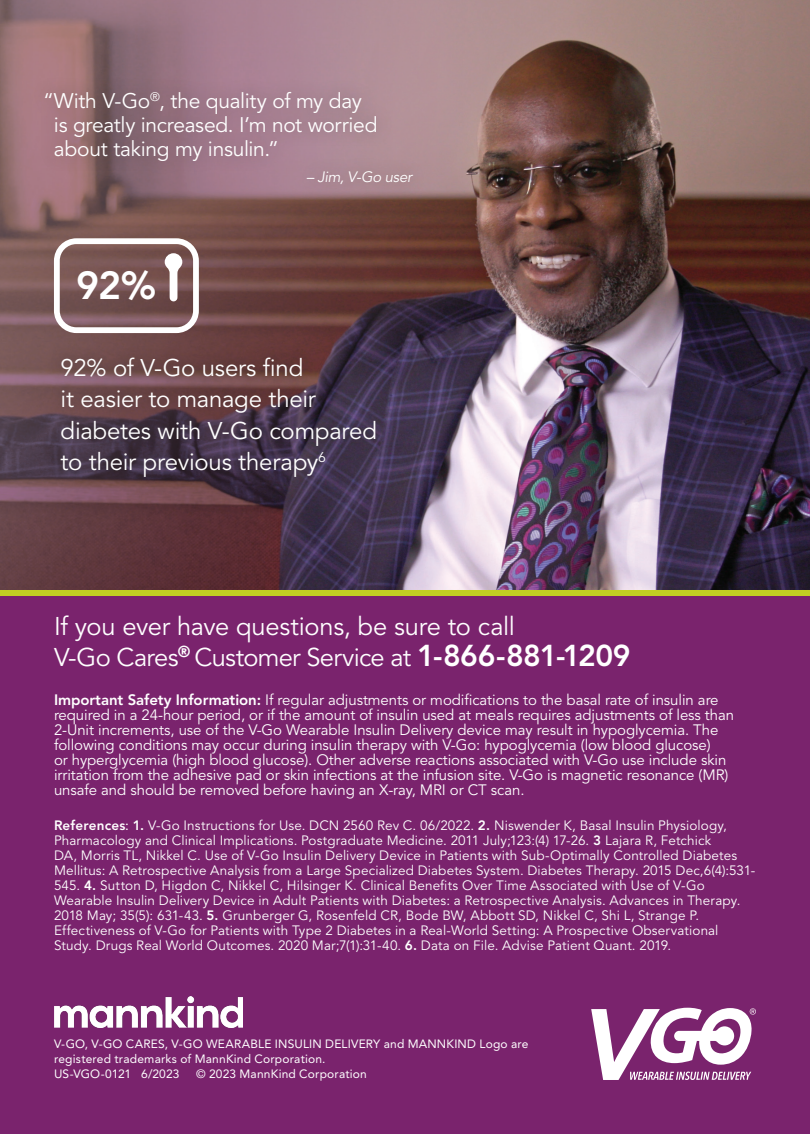
<style>
.page{position:relative;width:810px;height:1134px;background:#fff}
.page>*{position:absolute;margin:0;border:0;box-sizing:border-box;transform-origin:0 0}
.Section_Headline__26{font:800 39px "Avenir LT Std";color:#fff}
.t1{font:25.5px/31.5px "Avenir LT Std";letter-spacing:-.02em;color:#fff}
.Callout__17_21{font:24px/31.5px "Avenir LT Std";letter-spacing:-.01em;color:#fff}
.Quote__k_o_14_16{font:21px/24px "Avenir LT Std";letter-spacing:-.015em;color:#fff}
.Body_Copy__Space_Aft{font:15px/15px "Avenir LT Std";letter-spacing:-.005em;color:#fff}
.Quote_V-Go_user__k_o{font:italic 15px "Avenir LT Std";letter-spacing:-.015em;color:#fff}
.References__8_10{font:13.5px/15px "Avenir LT Std";letter-spacing:.01em;color:#fff}
.References__8_10-2{font:12px/15px "Avenir LT Std";letter-spacing:.015em;color:#fff}
.s1{font-weight:800;font-size:30px}
.s2{font-weight:800}
.s3{font-style:inherit}
</style>
<div class="page">
<img style="left:0;top:0;width:810px;height:590px">
<div style="left:0;top:595px;width:810px;height:539px;background:#7a236d"></div>
<svg style="left:591px;top:1008px;width:165px;height:72px"></svg>
<svg style="left:54px;top:238px;width:145px;height:95px"></svg>
<div style="left:0;top:590px;width:810px;height:5px;background:#c1ce23"></div>
<div style="left:49px;top:345px;width:339px;height:144px;background:#231f20;opacity:.4"></div>
<div style="left:29px;top:75px;width:400px;height:125px;background:#231f20;opacity:.4"></div>
<img style="left:55px;top:996px;width:188px;height:32px">
<p class="Quote__k_o_14_16" style="left:54px;top:89px;width:325px;text-indent:-11px">“With V-Go<sup>®</sup>, the quality of my day is greatly increased. I’m not worried about taking my insulin.”</p>
<p class="Quote_V-Go_user__k_o" style="left:307px;top:168px;width:107px">– Jim, V-Go user</p>
<p class="Section_Headline__26" style="left:76px;top:263px;width:82px">92%</p>
<p class="Callout__17_21" style="left:61px;top:352px;width:318px">92% of V-Go users find<br>it easier to manage their diabetes with V-Go compared to their previous therapy<sup>6</sup></p>
<p class="t1" style="left:54px;top:611px;width:578px">If you ever have questions, be sure to call<br>V-Go Cares<sup>®</sup> Customer Service at <span class="s1">1-866-881-1209</span></p>
<p class="Body_Copy__Space_Aft" style="left:54px;top:692px;width:682px"><span class="s2">Important Safety Information:</span> If regular adjustments or modifications to the basal rate of insulin are required in a 24-hour period, or if the amount of insulin used at meals requires adjustments of less than 2-Unit increments, use of the V-Go Wearable Insulin Delivery device may result in hypoglycemia. The following conditions may occur during insulin therapy with V-Go: hypoglycemia (low blood glucose)<br>or hyperglycemia (high blood glucose). Other adverse reactions associated with V-Go use include skin irritation from the adhesive pad or skin infections at the infusion site. V-Go is magnetic resonance (MR) unsafe and should be removed before having an X-ray, MRI or CT scan.</p>
<p class="References__8_10" style="left:54px;top:818px;width:703px"><span class="s2">References</span><span class="s3">:</span> <span class="s2">1.</span> V-Go Instructions for Use. DCN 2560 Rev C. 06/2022. <span class="s2">2.</span> Niswender K, Basal Insulin Physiology, Pharmacology and Clinical Implications. Postgraduate Medicine. 2011 July;123:(4) 17-26. <span class="s2">3</span> Lajara R, Fetchick<br>DA, Morris TL, Nikkel C. Use of V-Go Insulin Delivery Device in Patients with Sub-Optimally Controlled Diabetes Mellitus: A Retrospective Analysis from a Large Specialized Diabetes System. Diabetes Therapy. 2015 Dec,6(4):531- 545. <span class="s2">4.</span> Sutton D, Higdon C, Nikkel C, Hilsinger K. Clinical Benefits Over Time Associated with Use of V-Go Wearable Insulin Delivery Device in Adult Patients with Diabetes: a Retrospective Analysis. Advances in Therapy.<br>2018 May; 35(5): 631-43. <span class="s2">5.</span> Grunberger G, Rosenfeld CR, Bode BW, Abbott SD, Nikkel C, Shi L, Strange P.<br>Effectiveness of V-Go for Patients with Type 2 Diabetes in a Real-World Setting: A Prospective Observational Study. Drugs Real World Outcomes. 2020 Mar;7(1):31-40. <span class="s2">6.</span> Data on File. Advise Patient Quant. 2019.</p>
<p class="References__8_10-2" style="left:54px;top:1037px;width:476px">V-GO, V-GO CARES, V-GO WEARABLE INSULIN DELIVERY and MANNKIND Logo are registered trademarks of MannKind Corporation.<br>US-VGO-0121 6/2023</p>
<p class="References__8_10-2" style="left:196px;top:1067px;width:172px">© 2023 MannKind Corporation</p>
</div>
